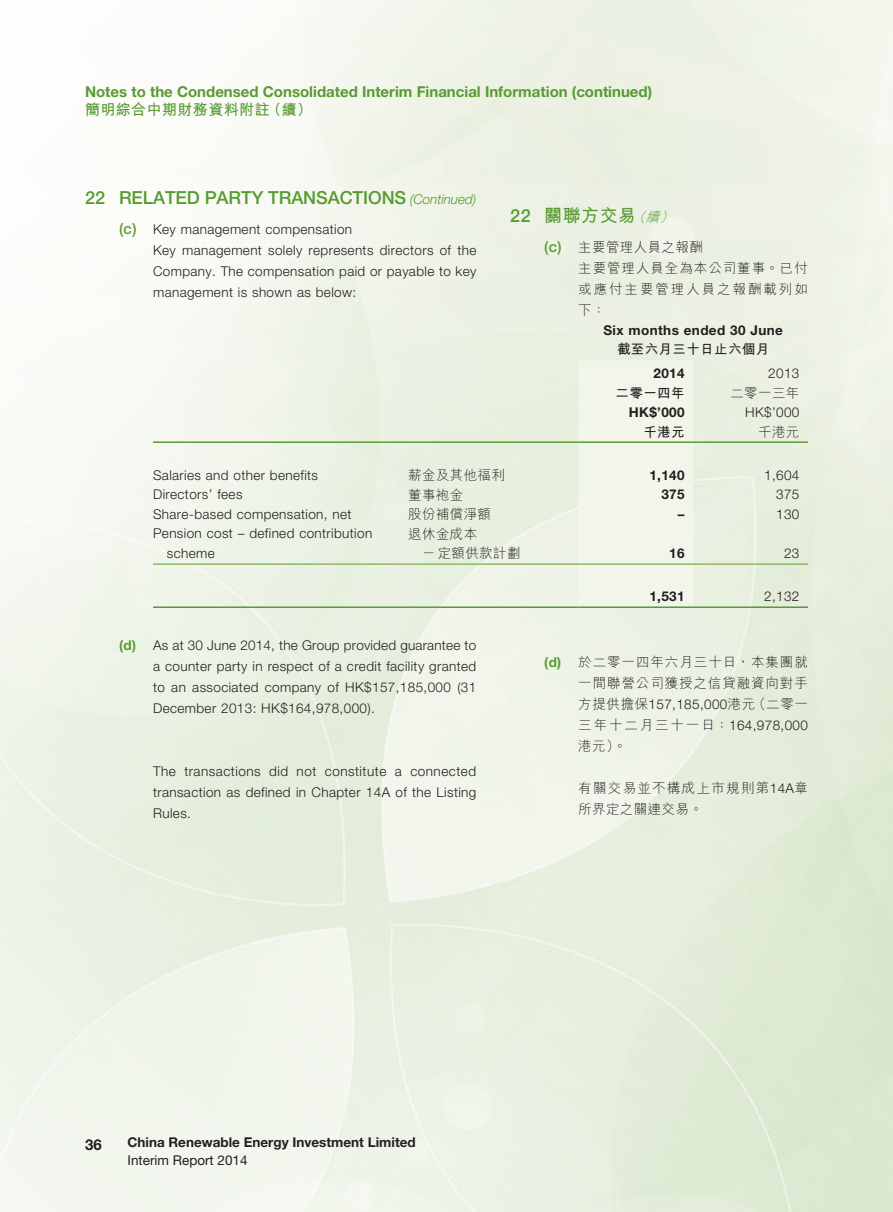
<style>
.page{position:relative;width:893px;height:1212px;background:#fff}
.page>*{position:absolute;margin:0;border:0;box-sizing:border-box;transform-origin:0 0}
.t1{font:500 18px "Helvetica Neue LT Std";letter-spacing:-.005em;color:#589b31}
.t2{font:700 18px "M Hei HK";letter-spacing:.03em;color:#589b31}
.t3{font:700 15px "Helvetica Neue LT Std";color:#589b31}
.t4{font:700 15px "M Hei HK";letter-spacing:.03em;color:#589b31}
.t5{font:700 15px "Helvetica Neue LT Std";color:#231f20}
.t6{font:300 13.5px/21px "Helvetica Neue LT Std";letter-spacing:.03em;color:#231f20}
.t7{font:300 13.5px/21px "M Hei HK";letter-spacing:.065em;color:#231f20}
.t8{font:700 13.5px "Helvetica Neue LT Std";color:#231f20}
.t9{font:300 13.5px/21px "M Hei HK";letter-spacing:.095em;color:#231f20}
.t10{font:700 13.5px "Helvetica Neue LT Std";letter-spacing:.03em;color:#231f20}
.t11{font:700 13.5px "M Hei HK";letter-spacing:.03em;color:#231f20}
.t12{font:300 13.5px/19.5px "M Hei HK";letter-spacing:.03em;color:#231f20}
.t13{font:13.5px "Helvetica Neue LT Std";color:#231f20}
.s1{font-weight:300;font-style:italic;font-size:13.5px}
.s2{font-weight:500;font-size:15px;color:#589b31}
.s3{font-family:"Helvetica Neue LT Std";font-weight:500}
.s4{font-family:"Helvetica Neue LT Std";font-weight:500;font-size:15px;color:#589b31}
.s5{font-weight:700;color:#589b31}
.s6{font-family:"Helvetica Neue LT Std";font-weight:700;color:#589b31}
.s7{font-family:"Helvetica Neue LT Std"}
.s8{font-family:"M Hei HK"}
</style>
<div class="page">
<div style="left:578px;top:360px;width:115px;height:246px;background:#f1f5ea"></div>
<hr style="left:153px;top:441px;width:255px;height:2px;background:#589b31">
<hr style="left:408px;top:441px;width:170px;height:2px;background:#589b31">
<hr style="left:578px;top:441px;width:115px;height:2px;background:#589b31">
<hr style="left:693px;top:441px;width:115px;height:2px;background:#589b31">
<hr style="left:153px;top:564px;width:255px;height:1px;background:#589b31">
<hr style="left:408px;top:564px;width:170px;height:1px;background:#589b31">
<hr style="left:578px;top:564px;width:115px;height:1px;background:#589b31">
<hr style="left:693px;top:564px;width:115px;height:1px;background:#589b31">
<hr style="left:153px;top:606px;width:255px;height:2px;background:#589b31">
<hr style="left:408px;top:606px;width:170px;height:2px;background:#589b31">
<hr style="left:578px;top:606px;width:115px;height:2px;background:#589b31">
<hr style="left:693px;top:606px;width:115px;height:2px;background:#589b31">
<p class="t3" style="left:85px;top:82px;width:569px">Notes to the Condensed Consolidated Interim Financial Information (continued)</p>
<p class="t4" style="left:85px;top:99px;width:229px">簡明綜合中期財務資料附註（續）</p>
<h1 class="t1" style="left:85px;top:187px;width:393px">22 R ELATED PARTY TRAN SACTIONS <span class="s1">(Continued)</span></h1>
<p class="t6" style="left:153px;top:218px;width:325px;text-indent:-34px"><span class="s2">(C)</span> Key management compensation<br>Key management solely represents directors of the Company. The compensation paid or payable to key management is shown as below:</p>
<h1 class="t2" style="left:510px;top:202px;width:169px"><span class="s3">22</span> 關聯方交易<span class="s1">（續）</span></h1>
<p class="t7" style="left:578px;top:236px;width:231px;text-indent:-34px"><span class="s4">(C)</span> 主要管理人員之報酬<br>主要管理人員全為本公司董事。已付或應付主要管理人員之報酬載列如下：</p>
<p class="t10" style="left:603px;top:322px;width:181px">Six months ended 30 June</p>
<p class="t11" style="left:617px;top:340px;width:154px">截至六月三十日止六個月</p>
<p class="t8" style="left:653px;top:364px;width:33px">2014</p>
<p class="t6" style="left:768px;top:362px;width:33px">2013</p>
<p class="t11" style="left:616px;top:383px;width:71px">二零一四年</p>
<p class="t7" style="left:730px;top:382px;width:71px">二零一三年</p>
<p class="t8" style="left:629px;top:403px;width:57px">HK$’000</p>
<p class="t6" style="left:745px;top:401px;width:56px">HK$’000</p>
<p class="t11" style="left:643px;top:422px;width:43px">千港元</p>
<p class="t7" style="left:758px;top:421px;width:43px">千港元</p>
<p class="t6" style="left:153px;top:464px;width:166px">Salaries and other benefits</p>
<p class="t12" style="left:408px;top:465px;width:98px">薪金及其他福利</p>
<p class="t8" style="left:649px;top:466px;width:37px">1,140</p>
<p class="t6" style="left:764px;top:464px;width:37px">1,604</p>
<p class="t6" style="left:153px;top:483px;width:91px">Directors’ fees</p>
<p class="t7" style="left:408px;top:484px;width:57px">董事袍金</p>
<p class="t8" style="left:661px;top:486px;width:25px">375</p>
<p class="t6" style="left:776px;top:483px;width:25px">375</p>
<p class="t6" style="left:153px;top:503px;width:200px">Share-based compensation, net</p>
<p class="t7" style="left:408px;top:503px;width:84px">股份補償淨額</p>
<p class="t8" style="left:678px;top:505px;width:8px">–</p>
<p class="t6" style="left:776px;top:503px;width:25px">130</p>
<p class="t6" style="left:167px;top:523px;width:207px;line-height:19.5px;text-indent:-14px">Pension cost – defined contribution scheme</p>
<p class="t12" style="left:422px;top:523px;width:100px;text-indent:-14px">退休金成本<br>－定額供款計劃</p>
<p class="t8" style="left:669px;top:544px;width:17px">16</p>
<p class="t6" style="left:784px;top:542px;width:17px">23</p>
<p class="t8" style="left:649px;top:588px;width:37px">1,531</p>
<p class="t6" style="left:764px;top:586px;width:37px">2,132</p>
<p class="t6" style="left:153px;top:634px;width:325px;text-align:justify;text-indent:-34px"><span class="s5">(d)</span> As at 30 June 2014, the Group provided guarantee to a counter party in respect of a credit facility granted to an associated company of HK$157,185,000 (31<br>December 2013: HK$164,978,000).</p>
<p class="t6" style="left:153px;top:760px;width:325px;text-align:justify">The transactions did not constitute a connected transaction as defined in Chapter 14A of the Listing Rules.</p>
<p class="t7" style="left:578px;top:651px;width:231px;text-align:justify;text-indent:-34px"><span class="s6">(d)</span> 於二零一四年六月三十日，本集團就一間聯營公司獲授之信貸融資向對手方提供擔保<span class="s7">157,185,000</span>港元（二零一</p>
<p class="t6" style="left:578px;top:714px;width:231px"><span class="s8">三年十二月三十一日：</span>164,978,000</p>
<p class="t7" style="left:578px;top:735px;width:50px">港元）。</p>
<p class="t9" style="left:578px;top:777px;width:231px">有關交易並不構成上市規則第<span class="s7">14A</span>章所界定之關連交易。</p>
<p class="t5" style="left:85px;top:1135px;width:18px">36</p>
<p class="t8" style="left:128px;top:1134px;width:290px">China Renewable Energy Investment Limited</p>
<p class="t13" style="left:128px;top:1152px;width:122px">Interim Report 2014</p>
</div>
